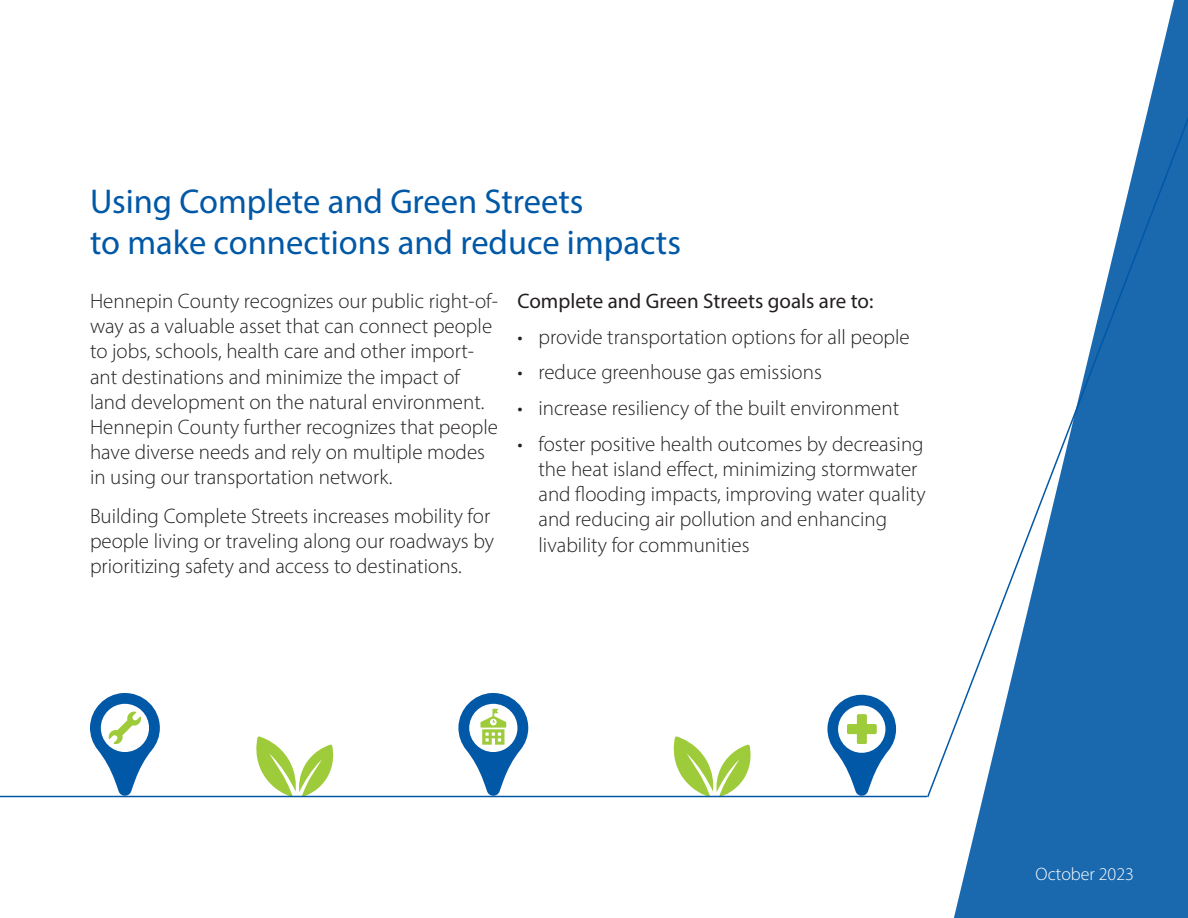
<style>
.page{position:relative;width:1188px;height:918px;background:#fff}
.page>*{position:absolute;margin:0;border:0;box-sizing:border-box;transform-origin:0 0}
.t1{font:34.5px/41.4px "Myriad Pro";color:#0158a6}
.t2{font:300 21px/25.2px "Myriad Pro";color:#231f20}
.t3{font:21px "Myriad Pro";color:#231f20}
.t4{font:300 18px "Myriad Pro";color:#fff}
</style>
<div class="page">
<svg style="left:896px;top:728px;width:292px;height:190px;fill:#1a69af"></svg>
<svg style="left:254px;top:736px;width:81px;height:60px"></svg>
<svg style="left:672px;top:736px;width:80px;height:60px"></svg>
<svg style="left:90px;top:693px;width:70px;height:103px"></svg>
<svg style="left:458px;top:693px;width:70px;height:103px"></svg>
<svg style="left:827px;top:694px;width:69px;height:102px"></svg>
<hr style="left:0;top:796px;width:927px;height:1px;background:#0158a6">
<svg style="left:926px;top:0;width:262px;height:799px"></svg>
<p class="t1" style="left:90px;top:180px;width:593px">Using Complete and Green Streets<br>to make connections and reduce impacts</p>
<p class="t2" style="left:90px;top:288px;width:410px">Hennepin County recognizes our public right-of&shy;way as a valuable asset that can connect people to jobs, schools, health care and other import&shy;ant destinations and minimize the impact of land development on the natural environment.<br>Hennepin County further recognizes that people have diverse needs and rely on multiple modes in using our transportation network.</p>
<p class="t2" style="left:90px;top:503px;width:406px">Building Complete Streets increases mobility for people living or traveling along our roadways by prioritizing safety and access to destinations.</p>
<p class="t3" style="left:517px;top:288px;width:357px">Complete and Green Streets goals are to:</p>
<p class="t2" style="left:517px;top:324px;width:394px">• provide transportation options for all people</p>
<p class="t2" style="left:517px;top:360px;width:306px">• reduce greenhouse gas emissions</p>
<p class="t2" style="left:517px;top:395px;width:383px">• increase resiliency of the built environment</p>
<p class="t2" style="left:538px;top:431px;width:389px;text-indent:-21px">• foster positive health outcomes by decreasing the heat island effect, minimizing stormwater and flooding impacts, improving water quality and reducing air pollution and enhancing livability for communities</p>
<p class="t4" style="left:1036px;top:863px;width:100px">October 2023</p>
</div>
